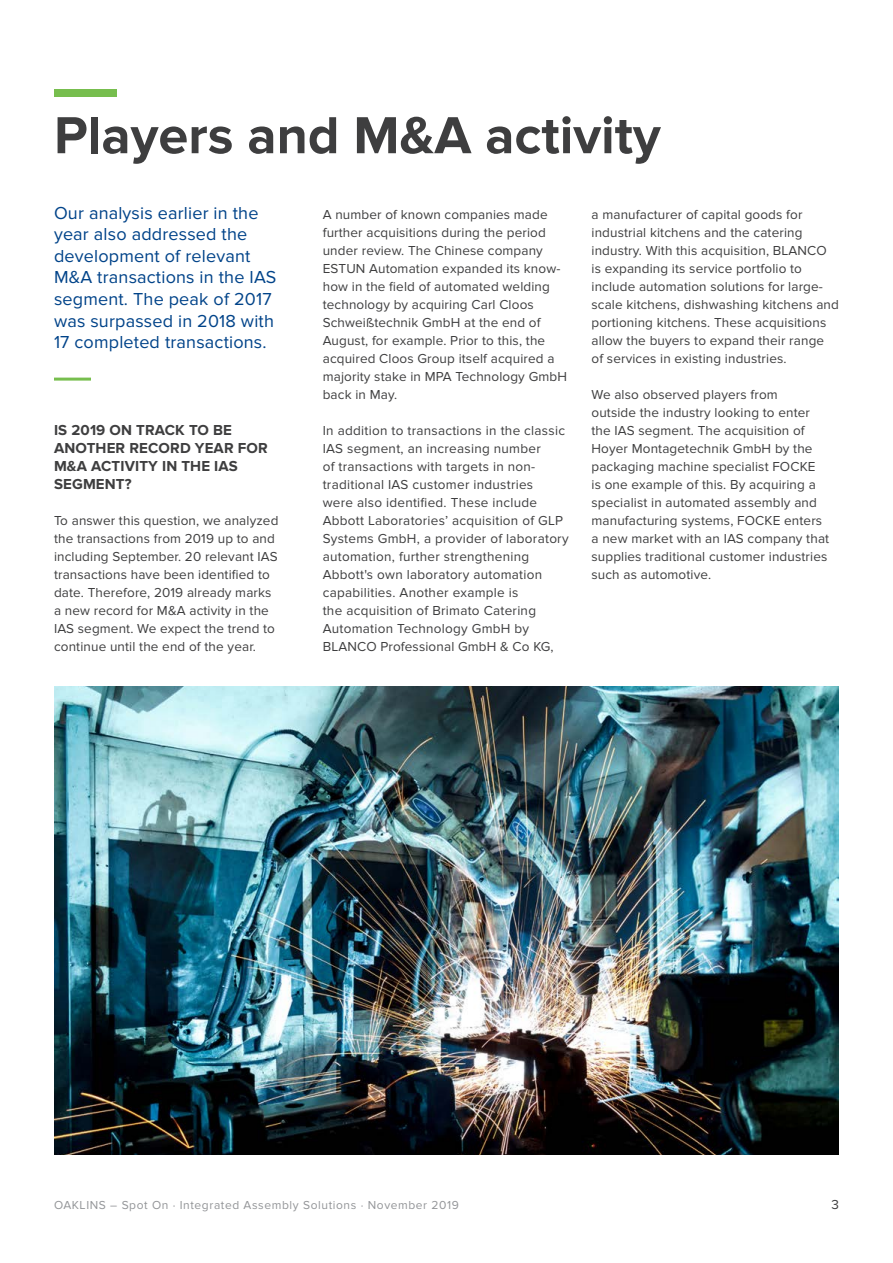
<style>
.page{position:relative;width:893px;height:1263px;background:#fff}
.page>*{position:absolute;margin:0;border:0;box-sizing:border-box;transform-origin:0 0}
._03_headline_level_1{font:700 54px "Proxima Nova";color:#3e3e3f}
._07_pullout_quote{font:18px/21.6px "Proxima Nova";letter-spacing:.01em;color:#004389}
._04_headline_level_2{font:700 15px/18px "Proxima Nova";letter-spacing:.01em;color:#3e3e3f}
._01_bodycopy{font:13.5px/18px "Proxima Nova";letter-spacing:.01em;color:#3e3e3f}
.t1{font:12px "Proxima Nova";letter-spacing:.05em;color:#939598}
</style>
<div class="page">
<hr style="left:54px;top:378px;width:37px;height:3px;background:#77be4e">
<div style="left:54px;top:89px;width:63px;height:8px;background:#77be4e"></div>
<img style="left:54px;top:687px;width:785px;height:468px">
<p class="_03_headline_level_1" style="left:54px;top:104px;width:608px">Players and M&amp;A activity</p>
<p class="_07_pullout_quote" style="left:54px;top:202px;width:224px">Our analysis earlier in the year also addressed the development of relevant<br>M&amp;A transactions in the IAS segment. The peak of 2017 was surpassed in 2018 with<br>17 completed transactions.</p>
<p class="_04_headline_level_2" style="left:54px;top:421px;width:215px">IS 2019 ON TRACK TO BE<br>ANOTHER RECORD YEAR FOR<br>M&amp;A ACTIVITY IN THE IAS<br>SEGMENT?</p>
<p class="_01_bodycopy" style="left:54px;top:511px;width:226px">To answer this question, we analyzed the transactions from 2019 up to and including September. 20 relevant IAS transactions have been identified to date. Therefore, 2019 already marks a new record for M&amp;A activity in the IAS segment. We expect the trend to continue until the end of the year.</p>
<p class="_01_bodycopy" style="left:323px;top:205px;width:246px">A number of known companies made further acquisitions during the period under review. The Chinese company ESTUN Automation expanded its know&shy;how in the field of automated welding technology by acquiring Carl Cloos Schweißtechnik GmbH at the end of August, for example. Prior to this, the acquired Cloos Group itself acquired a majority stake in MPA Technology GmbH back in May.</p>
<p class="_01_bodycopy" style="left:323px;top:421px;width:247px">In addition to transactions in the classic IAS segment, an increasing number<br>of transactions with targets in non&shy;traditional IAS customer industries<br>were also identified. These include Abbott Laboratories’ acquisition of GLP Systems GmbH, a provider of laboratory automation, further strengthening Abbott's own laboratory automation capabilities. Another example is<br>the acquisition of Brimato Catering Automation Technology GmbH by BLANCO Professional GmbH &amp; Co KG,</p>
<p class="_01_bodycopy" style="left:591px;top:205px;width:249px">a manufacturer of capital goods for industrial kitchens and the catering industry. With this acquisition, BLANCO is expanding its service portfolio to include automation solutions for large&shy;scale kitchens, dishwashing kitchens and portioning kitchens. These acquisitions allow the buyers to expand their range of services in existing industries.</p>
<p class="_01_bodycopy" style="left:591px;top:385px;width:239px">We also observed players from<br>outside the industry looking to enter the IAS segment. The acquisition of Hoyer Montagetechnik GmbH by the packaging machine specialist FOCKE<br>is one example of this. By acquiring a specialist in automated assembly and manufacturing systems, FOCKE enters a new market with an IAS company that supplies traditional customer industries such as automotive.</p>
<p class="t1" style="left:54px;top:1198px;width:406px">OAKLINS – Spot On · Integrated Assembly Solutions · November 2019</p>
<p class="_01_bodycopy" style="left:831px;top:1195px;width:9px">3</p>
</div>
